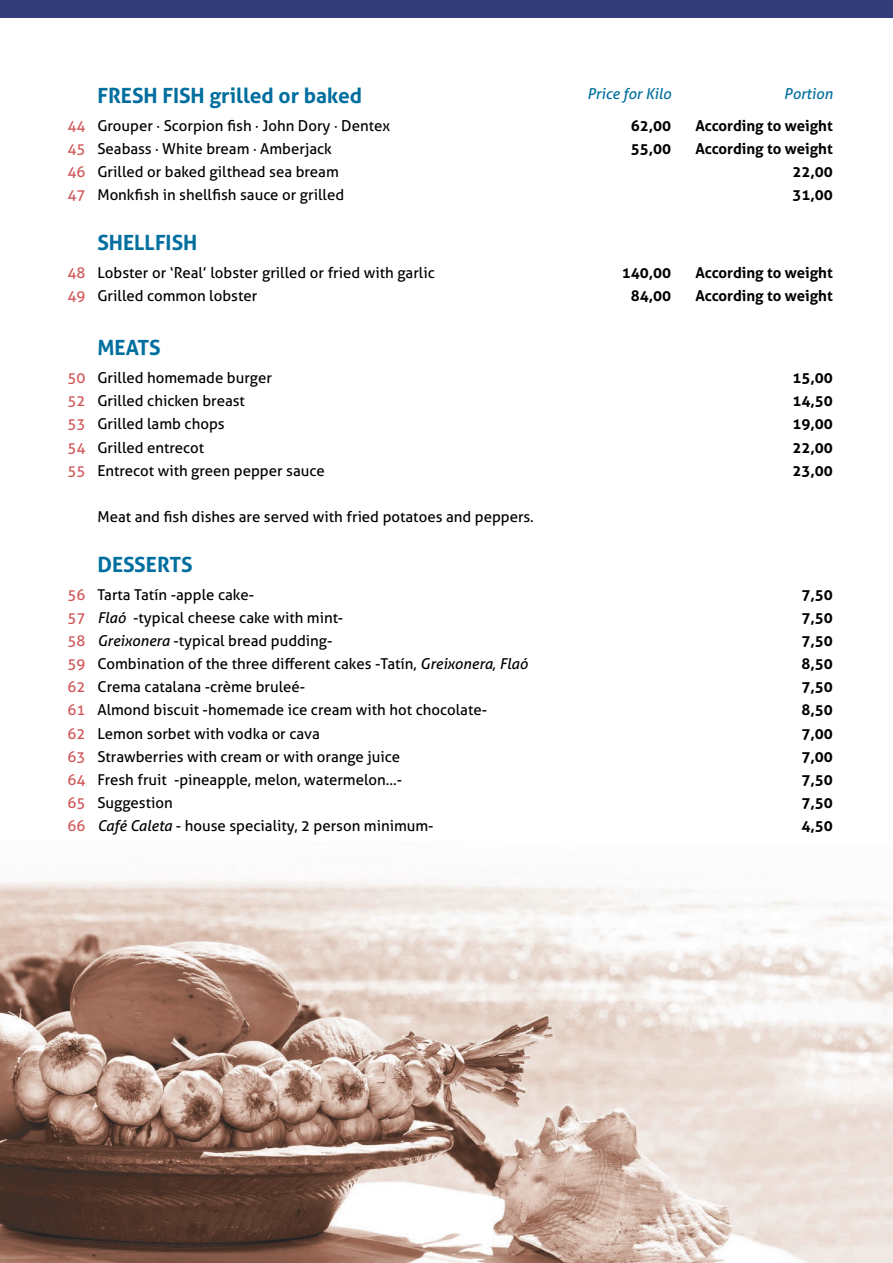
<style>
.page{position:relative;width:893px;height:1263px;background:#fff}
.page>*{position:absolute;margin:0;border:0;box-sizing:border-box;transform-origin:0 0}
.t1{font:700 21px "Aller";color:#006e9e}
.t2{font:15px "Aller";color:#000}
.t3{font:700 15px "Aller";color:#000}
.t4{font:15px "Aller";color:#d05557}
.t5{font:italic 15px "Aller";color:#006e9e}
.s1{font-style:italic}
</style>
<div class="page">
<img style="left:0;top:881px;width:893px;height:382px">
<div style="left:0;top:0;width:893px;height:17px;background:#343d79"></div>
<p class="t1" style="left:97px;top:83px;width:266px">FRESH FISH grilled or baked</p>
<p class="t5" style="left:587px;top:84px;width:86px">Price for Kilo</p>
<p class="t5" style="left:784px;top:84px;width:50px">Portion</p>
<p class="t4" style="left:67px;top:116px;width:19px">44</p>
<p class="t2" style="left:97px;top:116px;width:294px">Grouper · Scorpion fish · John Dory · Dentex</p>
<p class="t3" style="left:631px;top:116px;width:42px">62,00</p>
<p class="t3" style="left:695px;top:116px;width:139px">According to weight</p>
<p class="t4" style="left:67px;top:139px;width:19px">45</p>
<p class="t2" style="left:97px;top:139px;width:236px">Seabass · White bream · Amberjack</p>
<p class="t3" style="left:631px;top:139px;width:42px">55,00</p>
<p class="t3" style="left:695px;top:139px;width:139px">According to weight</p>
<p class="t4" style="left:67px;top:162px;width:19px">46</p>
<p class="t2" style="left:97px;top:162px;width:243px">Grilled or baked gilthead sea bream</p>
<p class="t3" style="left:792px;top:162px;width:42px">22,00</p>
<p class="t4" style="left:67px;top:185px;width:19px">47</p>
<p class="t2" style="left:97px;top:185px;width:248px">Monkfish in shellfish sauce or grilled</p>
<p class="t3" style="left:792px;top:185px;width:42px">31,00</p>
<p class="t1" style="left:97px;top:230px;width:101px">SHELLFISH</p>
<p class="t4" style="left:67px;top:263px;width:19px">48</p>
<p class="t2" style="left:97px;top:263px;width:339px">Lobster or ‘Real’ lobster grilled or fried with garlic</p>
<p class="t3" style="left:622px;top:263px;width:51px">140,00</p>
<p class="t3" style="left:695px;top:263px;width:139px">According to weight</p>
<p class="t4" style="left:67px;top:286px;width:19px">49</p>
<p class="t2" style="left:97px;top:286px;width:161px">Grilled common lobster</p>
<p class="t3" style="left:631px;top:286px;width:42px">84,00</p>
<p class="t3" style="left:695px;top:286px;width:139px">According to weight</p>
<p class="t1" style="left:97px;top:335px;width:65px">MEATS</p>
<p class="t4" style="left:67px;top:368px;width:19px">50</p>
<p class="t2" style="left:97px;top:368px;width:176px">Grilled homemade burger</p>
<p class="t3" style="left:793px;top:368px;width:42px">15,00</p>
<p class="t4" style="left:67px;top:391px;width:19px">52</p>
<p class="t2" style="left:97px;top:391px;width:149px">Grilled chicken breast</p>
<p class="t3" style="left:793px;top:391px;width:42px">14,50</p>
<p class="t4" style="left:67px;top:414px;width:19px">53</p>
<p class="t2" style="left:97px;top:414px;width:129px">Grilled lamb chops</p>
<p class="t3" style="left:793px;top:414px;width:42px">19,00</p>
<p class="t4" style="left:67px;top:438px;width:19px">54</p>
<p class="t2" style="left:97px;top:438px;width:108px">Grilled entrecot</p>
<p class="t3" style="left:793px;top:438px;width:42px">22,00</p>
<p class="t4" style="left:67px;top:461px;width:19px">55</p>
<p class="t2" style="left:97px;top:461px;width:229px">Entrecot with green pepper sauce</p>
<p class="t3" style="left:793px;top:461px;width:42px">23,00</p>
<p class="t2" style="left:97px;top:507px;width:438px">Meat and fish dishes are served with fried potatoes and peppers.</p>
<p class="t1" style="left:97px;top:552px;width:97px">DESSERTS</p>
<p class="t4" style="left:67px;top:585px;width:19px">56</p>
<p class="t2" style="left:97px;top:585px;width:158px">Tarta Tatín -apple cake-</p>
<p class="t3" style="left:802px;top:585px;width:33px">7,50</p>
<p class="t4" style="left:67px;top:608px;width:19px">57</p>
<p class="t2" style="left:97px;top:608px;width:247px"><span class="s1">Flaó</span> -typical cheese cake with mint-</p>
<p class="t3" style="left:802px;top:608px;width:33px">7,50</p>
<p class="t4" style="left:67px;top:632px;width:19px">58</p>
<p class="t2" style="left:97px;top:632px;width:237px"><span class="s1">Greixonera</span> -typical bread pudding-</p>
<p class="t3" style="left:802px;top:631px;width:33px">7,50</p>
<p class="t4" style="left:67px;top:655px;width:19px">59</p>
<p class="t2" style="left:97px;top:655px;width:432px">Combination of the three different cakes -Tatín, <span class="s1">Greixonera</span>, <span class="s1">Flaó</span></p>
<p class="t3" style="left:802px;top:654px;width:33px">8,50</p>
<p class="t4" style="left:67px;top:678px;width:19px">62</p>
<p class="t2" style="left:97px;top:678px;width:209px">Crema catalana -crème bruleé-</p>
<p class="t3" style="left:802px;top:678px;width:33px">7,50</p>
<p class="t4" style="left:67px;top:701px;width:19px">61</p>
<p class="t2" style="left:97px;top:701px;width:391px">Almond biscuit -homemade ice cream with hot chocolate-</p>
<p class="t3" style="left:802px;top:701px;width:33px">8,50</p>
<p class="t4" style="left:67px;top:724px;width:19px">62</p>
<p class="t2" style="left:97px;top:724px;width:224px">Lemon sorbet with vodka or cava</p>
<p class="t3" style="left:802px;top:724px;width:33px">7,00</p>
<p class="t4" style="left:67px;top:747px;width:19px">63</p>
<p class="t2" style="left:97px;top:747px;width:304px">Strawberries with cream or with orange juice</p>
<p class="t3" style="left:802px;top:747px;width:33px">7,00</p>
<p class="t4" style="left:67px;top:770px;width:19px">64</p>
<p class="t2" style="left:97px;top:770px;width:306px">Fresh fruit -pineapple, melon, watermelon...-</p>
<p class="t3" style="left:802px;top:770px;width:33px">7,50</p>
<p class="t4" style="left:67px;top:793px;width:19px">65</p>
<p class="t2" style="left:97px;top:793px;width:77px">Suggestion</p>
<p class="t3" style="left:802px;top:793px;width:33px">7,50</p>
<p class="t4" style="left:67px;top:816px;width:19px">66</p>
<p class="t2" style="left:97px;top:816px;width:338px"><span class="s1">Café Caleta</span> - house speciality, 2 person minimum-</p>
<p class="t3" style="left:802px;top:816px;width:33px">4,50</p>
</div>
